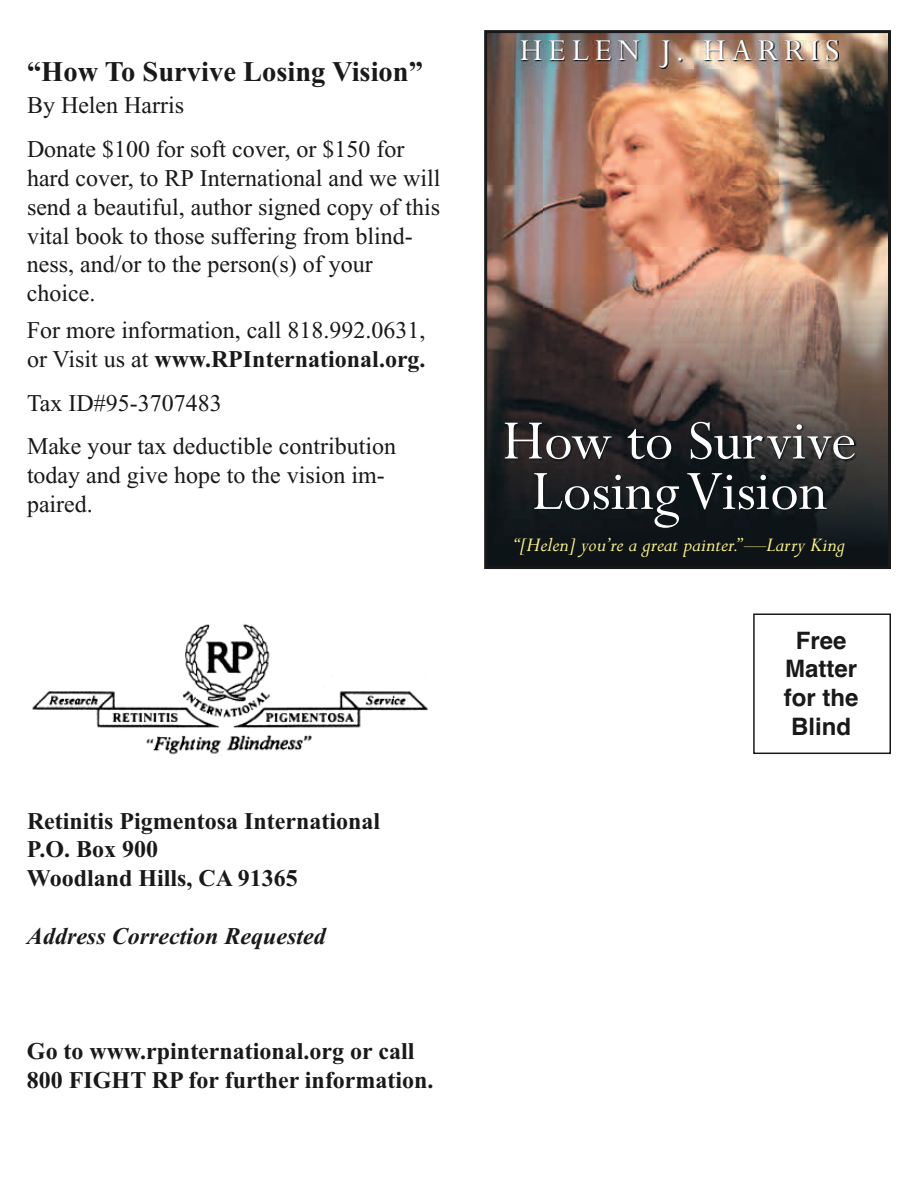
<style>
.page{position:relative;width:918px;height:1188px;background:#fff}
.page>*{position:absolute;margin:0;border:0;box-sizing:border-box;transform-origin:0 0}
.t1{font:62.4px/50.4px "Perpetua+T42+BCITNS";color:#fff;text-align:center}
.t2{font:34.2px "Perpetua+T42+BCITNS";letter-spacing:.17em;color:#fff}
.t3{font:700 28.5px "Times New Roman";color:#191919}
.t4{font:24px/28.8px "Times New Roman";color:#191919}
.t5{font:700 24px/28.8px "Times New Roman";color:#191919}
.t6{font:italic 700 24px "Times New Roman";color:#191919}
.t7{font:700 24px/28.8px "Helvetica";color:#191919;text-align:center}
.t8{font:22.2px "Perpetua Italic+T42+PMXJGP";color:#fff689}
.s1{font-weight:700}
</style>
<div class="page">
<img style="left:32px;top:624px;width:396px;height:132px">
<div style="left:753px;top:614px;width:138px;height:140px;border:2px solid #191919"></div>
<img style="left:488px;top:34px;width:56px;height:398px">
<img style="left:544px;top:34px;width:294px;height:6px">
<img style="left:838px;top:34px;width:49px;height:90px">
<img style="left:544px;top:68px;width:294px;height:56px">
<img style="left:544px;top:124px;width:343px;height:246px">
<img style="left:544px;top:370px;width:294px;height:52px">
<img style="left:838px;top:370px;width:49px;height:62px">
<img style="left:488px;top:432px;width:27px;height:133px">
<img style="left:857px;top:432px;width:30px;height:62px">
<img style="left:838px;top:494px;width:49px;height:71px">
<div style="left:515px;top:530px;width:323px;height:35px;background:#0d1316"></div>
<img style="left:505px;top:422px;width:352px;height:108px">
<img style="left:521px;top:40px;width:318px;height:28px">
<div style="left:484px;top:30px;width:407px;height:539px;border:3px solid #191919"></div>
<p class="t3" style="left:27px;top:55px;width:397px">“How To Survive Losing Vision”</p>
<p class="t4" style="left:27px;top:83px;width:379px;line-height:43.8px">By Helen Harris<br>Donate $100 for soft cover, or $150 for</p>
<p class="t4" style="left:27px;top:163px;width:415px">hard cover, to RP International and we will send a beautiful, author signed copy of this vital book to those suffering from blind&shy;ness, and/or to the person(s) of your choice.</p>
<p class="t4" style="left:27px;top:315px;width:400px">For more information, call 818.992.0631, or Visit us at <span class="s1">www.RPInternational.org.</span></p>
<p class="t4" style="left:27px;top:380px;width:371px;line-height:43.8px">Tax ID#95-3707483<br>Make your tax deductible contribution</p>
<p class="t4" style="left:27px;top:461px;width:359px">today and give hope to the vision im&shy;paired.</p>
<p class="t5" style="left:27px;top:806px;width:355px">Retinitis Pigmentosa International<br>P.O. Box 900<br>Woodland Hills, CA 91365</p>
<p class="t6" style="left:27px;top:921px;width:300px">Address Correction Requested</p>
<p class="t5" style="left:27px;top:1036px;width:408px">Go to www.rpinternational.org or call<br>800 FIGHT RP for further information.</p>
<h2 class="t2" style="left:520px;top:29px;width:321px">HELEN J. HARRIS</h2>
<h1 class="t1" style="left:503px;top:414px;width:355px">How to Survive<br>LosingVision</h1>
<p class="t8" style="left:514px;top:530px;width:333px">“[Helen] you’re a great painter.” —Larry King</p>
<p class="t7" style="left:784px;top:626px;width:76px">Free<br>Matter for the<br>Blind</p>
</div>
